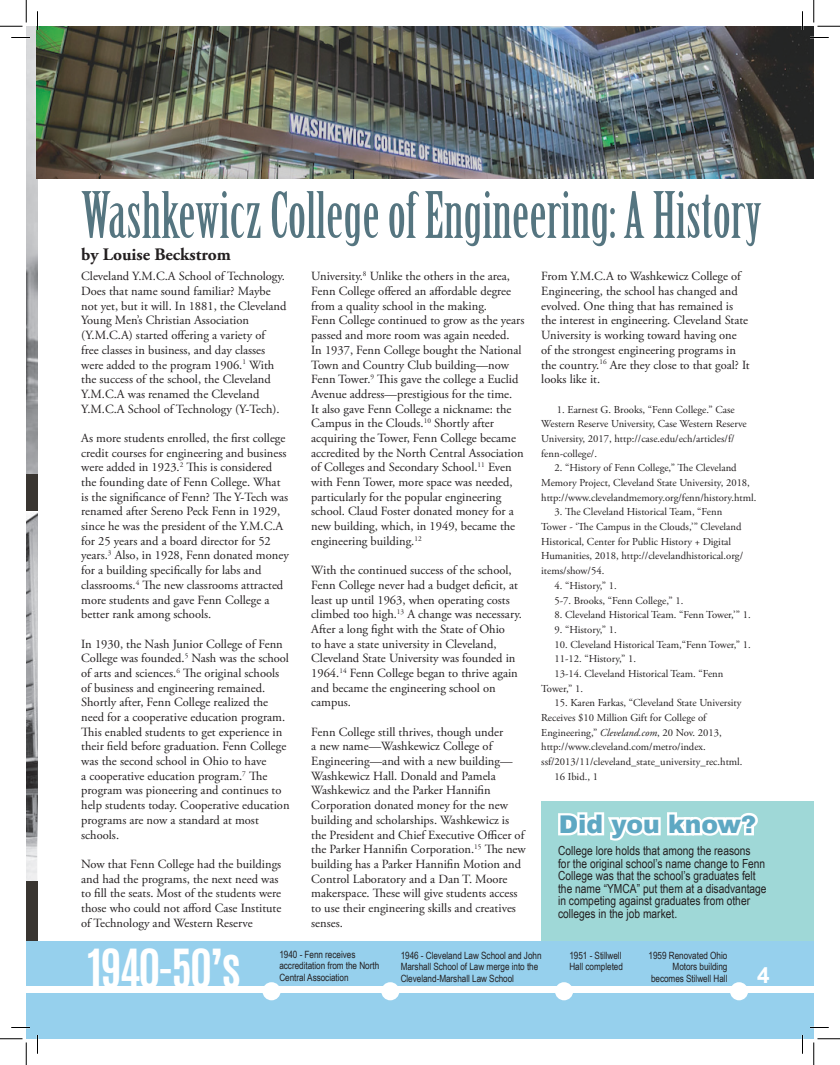
<style>
.page{position:relative;width:840px;height:1065px;background:#fff}
.page>*{position:absolute;margin:0;border:0;box-sizing:border-box;transform-origin:0 0}
.t1{font:62.5px "Birch Std";letter-spacing:.005em;color:#557580}
.t2{font:700 45px "Antonio";letter-spacing:-.05em;color:#fff}
.t3{font:900 25px "Archivo";color:#5ea8c3}
.t4{font:700 22.5px "Arial";color:#fff}
.t5{font:700 17.5px "Adobe Garamond Pro";color:#231f20}
.t6{font:12.5px/14.8px "Adobe Garamond Pro";color:#231f20}
.t7{font:12.5px/12.5px "Arial Narrow";color:#231f20}
.t8{font:10.62px/14.6px "Adobe Garamond Pro";color:#231f20}
.t9{font:10px/11.2px "Arial Narrow";letter-spacing:-.005em;color:#231f20}
.s1{font-style:italic}
</style>
<div class="page">
<div style="left:26px;top:425px;width:12px;height:516px;background:#393531"></div>
<div style="left:26px;top:941px;width:788px;height:98px;background:#96d0ed"></div>
<img style="left:26px;top:26px;width:12px;height:447px">
<img style="left:26px;top:511px;width:12px;height:369px">
<img style="left:36px;top:26px;width:778px;height:153px">
<div style="left:26px;top:987px;width:788px;height:6px;background:#fff"></div>
<div style="left:541px;top:802px;width:273px;height:139px;background:#9fd8d7"></div>
<svg style="left:558px;top:812px;width:200px;height:29px"></svg>
<div style="left:262px;top:982px;width:19px;height:18px;background:#fff;border-radius:50%"></div>
<div style="left:555px;top:982px;width:18px;height:18px;background:#fff;border-radius:50%"></div>
<div style="left:730px;top:982px;width:18px;height:18px;background:#fff;border-radius:50%"></div>
<div style="left:381px;top:982px;width:18px;height:18px;background:#fff;border-radius:50%"></div>
<svg style="left:11px;top:37px;width:19px;height:1px"></svg>
<svg style="left:810px;top:37px;width:19px;height:1px"></svg>
<svg style="left:11px;top:1027px;width:19px;height:1px"></svg>
<svg style="left:810px;top:1027px;width:19px;height:1px"></svg>
<svg style="left:37px;top:11px;width:1px;height:19px"></svg>
<svg style="left:37px;top:1035px;width:1px;height:19px"></svg>
<svg style="left:802px;top:11px;width:1px;height:19px"></svg>
<svg style="left:802px;top:1035px;width:1px;height:19px"></svg>
<svg style="left:0;top:0;width:27px;height:27px"></svg>
<svg style="left:0;top:1039px;width:27px;height:26px"></svg>
<svg style="left:814px;top:0;width:26px;height:27px"></svg>
<svg style="left:814px;top:1039px;width:26px;height:26px"></svg>
<h1 class="t1" style="left:81px;top:180px;width:682px">Washkewicz College of Engineering: A History</h1>
<h3 class="t5" style="left:81px;top:244px;width:151px">by Louise Beckstrom</h3>
<p class="t6" style="left:81px;top:270px;width:207px">Cleveland Y.M.C.A School of Technology.<br>Does that name sound familiar? Maybe not yet, but it will. In 1881, the Cleveland Young Men’s Christian Association (Y.M.C.A) started offering a variety of<br>free classes in business, and day classes were added to the program 1906.<sup>1</sup> With the success of the school, the Cleveland Y.M.C.A was renamed the Cleveland Y.M.C.A School of Technology (Y-Tech).</p>
<p class="t6" style="left:81px;top:431px;width:209px">As more students enrolled, the first college credit courses for engineering and business were added in 1923.<sup>2</sup> This is considered the founding date of Fenn College. What is the significance of Fenn? The Y-Tech was renamed after Sereno Peck Fenn in 1929, since he was the president of the Y.M.C.A for 25 years and a board director for 52 years.<sup>3</sup> Also, in 1928, Fenn donated money for a building specifically for labs and classrooms.<sup>4</sup> The new classrooms attracted more students and gave Fenn College a better rank among schools.</p>
<p class="t6" style="left:81px;top:637px;width:210px">In 1930, the Nash Junior College of Fenn College was founded.<sup>5</sup> Nash was the school of arts and sciences.<sup>6</sup> The original schools of business and engineering remained.<br>Shortly after, Fenn College realized the need for a cooperative education program.<br>This enabled students to get experience in their field before graduation. Fenn College was the second school in Ohio to have<br>a cooperative education program.<sup>7</sup> The program was pioneering and continues to help students today. Cooperative education programs are now a standard at most schools.</p>
<p class="t6" style="left:81px;top:857px;width:202px">Now that Fenn College had the buildings and had the programs, the next need was to fill the seats. Most of the students were those who could not afford Case Institute of Technology and Western Reserve</p>
<p class="t6" style="left:311px;top:270px;width:215px">University.<sup>8</sup> Unlike the others in the area, Fenn College offered an affordable degree from a quality school in the making.<br>Fenn College continued to grow as the years passed and more room was again needed.<br>In 1937, Fenn College bought the National Town and Country Club building—now Fenn Tower.<sup>9</sup> This gave the college a Euclid Avenue address—prestigious for the time.<br>It also gave Fenn College a nickname: the Campus in the Clouds.<sup>10</sup> Shortly after acquiring the Tower, Fenn College became accredited by the North Central Association of Colleges and Secondary School.<sup>11</sup> Even with Fenn Tower, more space was needed, particularly for the popular engineering school. Claud Foster donated money for a new building, which, in 1949, became the engineering building.<sup>12</sup></p>
<p class="t6" style="left:311px;top:563px;width:212px">With the continued success of the school, Fenn College never had a budget deficit, at least up until 1963, when operating costs climbed too high.<sup>13</sup> A change was necessary.<br>After a long fight with the State of Ohio<br>to have a state university in Cleveland, Cleveland State University was founded in 1964.<sup>14</sup> Fenn College began to thrive again and became the engineering school on campus.</p>
<p class="t6" style="left:311px;top:725px;width:216px">Fenn College still thrives, though under<br>a new name—Washkewicz College of Engineering—and with a new building— Washkewicz Hall. Donald and Pamela Washkewicz and the Parker Hannifin Corporation donated money for the new building and scholarships. Washkewicz is the President and Chief Executive Officer of the Parker Hannifin Corporation.<sup>15</sup> The new building has a Parker Hannifin Motion and Control Laboratory and a Dan T. Moore makerspace. These will give students access to use their engineering skills and creatives senses.</p>
<p class="t6" style="left:541px;top:270px;width:210px">From Y.M.C.A to Washkewicz College of Engineering, the school has changed and evolved. One thing that has remained is the interest in engineering. Cleveland State University is working toward having one<br>of the strongest engineering programs in the country.<sup>16</sup> Are they close to that goal? It looks like it.</p>
<p class="t8" style="left:541px;top:402px;width:207px;text-indent:16px">1. Earnest G. Brooks, “Fenn College.” Case Western Reserve University, Case Western Reserve University, 2017, http://case.edu/ech/articles/f/ fenn-college/.</p>
<p class="t8" style="left:541px;top:461px;width:217px;text-indent:13px">2. “History of Fenn College,” The Cleveland<br>Memory Project, Cleveland State University, 2018, http://www.clevelandmemory.org/fenn/history.html.</p>
<p class="t8" style="left:541px;top:505px;width:203px;text-indent:13px">3. The Cleveland Historical Team, “Fenn Tower - ‘The Campus in the Clouds,’” Cleveland Historical, Center for Public History + Digital Humanities, 2018, http://clevelandhistorical.org/ items/show/54.</p>
<p class="t8" style="left:555px;top:579px;width:130px">4. “History,” 1.<br>5-7. Brooks, “Fenn College,” 1.</p>
<p class="t8" style="left:555px;top:608px;width:198px">8. Cleveland Historical Team. “Fenn Tower,’” 1.</p>
<p class="t8" style="left:555px;top:623px;width:64px">9. “History,” 1.</p>
<p class="t8" style="left:555px;top:637px;width:198px">10. Cleveland Historical Team,“Fenn Tower,” 1.</p>
<p class="t8" style="left:555px;top:652px;width:83px">11-12. “History,” 1.</p>
<p class="t8" style="left:555px;top:667px;width:170px">13-14. Cleveland Historical Team. “Fenn</p>
<p class="t8" style="left:541px;top:681px;width:43px">Tower,” 1.</p>
<p class="t8" style="left:555px;top:696px;width:189px">15. Karen Farkas, “Cleveland State University</p>
<p class="t8" style="left:541px;top:711px;width:167px">Receives $10 Million Gift for College of</p>
<p class="t8" style="left:541px;top:725px;width:182px">Engineering,” <span class="s1">Cleveland.com</span>, 20 Nov. 2013,</p>
<p class="t8" style="left:541px;top:740px;width:166px">http://www.cleveland.com/metro/index.</p>
<p class="t8" style="left:541px;top:755px;width:203px">ssf/2013/11/cleveland_state_university_rec.html.</p>
<p class="t8" style="left:555px;top:769px;width:45px">16 Ibid., 1</p>
<h3 class="t3" style="left:559px;top:809px;width:199px">Did you know?</h3>
<p class="t7" style="left:558px;top:844px;width:210px">College lore holds that among the reasons<br>for the original school’s name change to Fenn College was that the school’s graduates felt the name “YMCA” put them at a disadvantage in competing against graduates from other colleges in the job market.</p>
<h2 class="t2" style="left:88px;top:935px;width:155px">1940-50’s</h2>
<p class="t9" style="left:279px;top:949px;width:101px">1940 - Fenn receives accreditation from the North<br>Central Association</p>
<p class="t9" style="left:401px;top:950px;width:142px">1946 - Cleveland Law School and John<br>Marshall School of Law merge into the<br>Cleveland-Marshall Law School</p>
<p class="t9" style="left:569px;top:950px;width:55px">1951 - Stillwell<br>Hall completed</p>
<p class="t9" style="left:649px;top:950px;width:80px;text-align:right">1959 Renovated Ohio<br>Motors building becomes Stilwell Hall</p>
<h3 class="t4" style="left:757px;top:960px;width:14px">4</h3>
</div>
